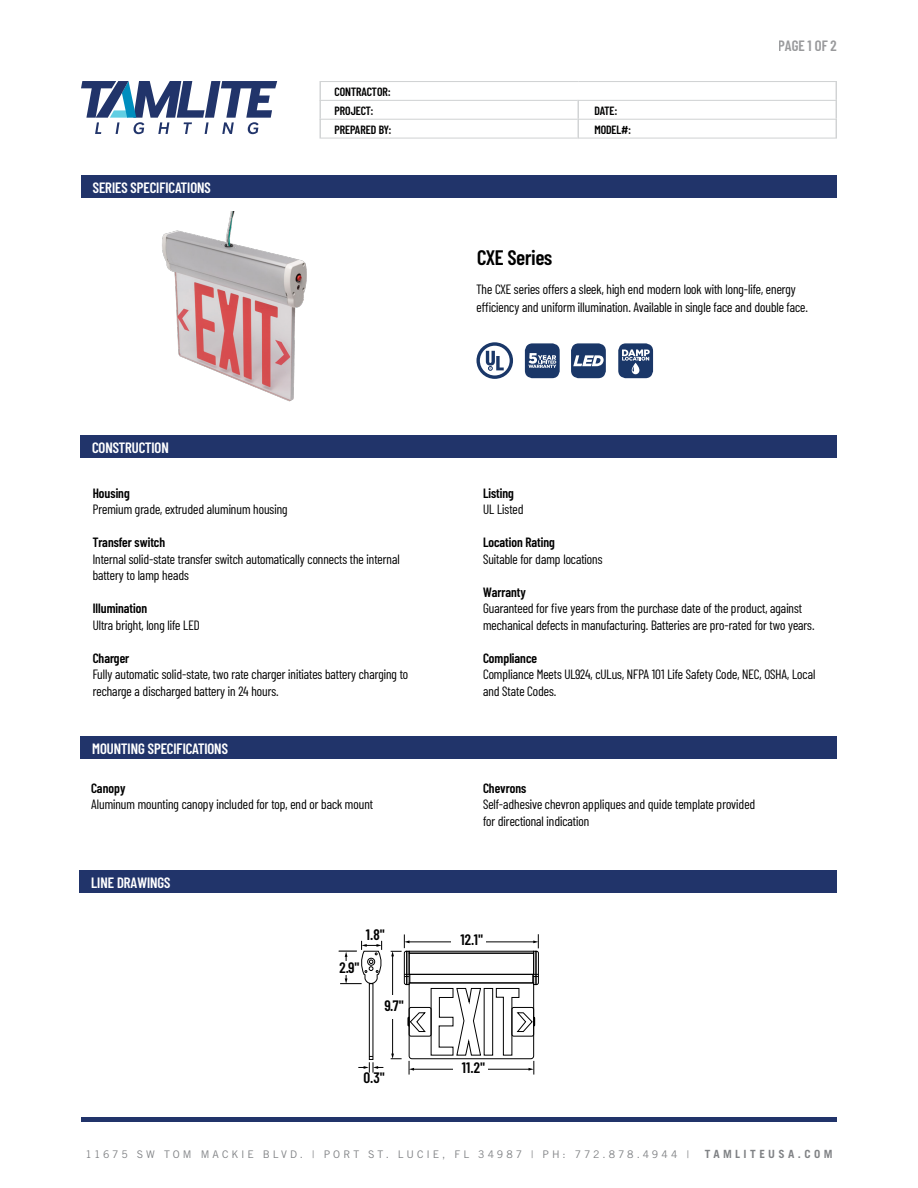
<style>
.page{position:relative;width:918px;height:1188px;background:#fff}
.page>*{position:absolute;margin:0;border:0;box-sizing:border-box;transform-origin:0 0}
.t1{font:600 21px "Barlow Condensed";color:#000}
.t2{font:600 15.15px "Barlow Condensed";color:#000}
.t3{font:600 15px "Barlow Condensed";color:#fff}
.t4{font:600 15px "Barlow Condensed";color:#6d6e71}
.t5{font:13.5px/16.5px "Barlow Condensed";color:#000}
.t6{font:600 13.5px "Barlow Condensed";color:#000}
.t7{font:600 12px/18.6px "Barlow Condensed";color:#000}
.t8{font:700 11.25px "Trade Gothic LT Std";letter-spacing:.3em;color:#808285}
.t9{font:10.5px "Trade Gothic LT Std";letter-spacing:.28em;color:#808285}
</style>
<div class="page">
<svg style="left:319px;top:81px;width:518px;height:58px"></svg>
<svg style="left:81px;top:81px;width:196px;height:53px"></svg>
<div style="left:81px;top:175px;width:756px;height:23px;background:#21346a"></div>
<div style="left:80px;top:436px;width:757px;height:22px;background:#21346a"></div>
<div style="left:80px;top:737px;width:757px;height:22px;background:#21346a"></div>
<div style="left:79px;top:871px;width:758px;height:22px;background:#21346a"></div>
<svg style="left:476px;top:342px;width:37px;height:37px"></svg>
<div style="left:525px;top:343px;width:35px;height:35px;background:#1a3768;border-radius:8px"></div>
<svg style="left:528px;top:353px;width:28px;height:15px"></svg>
<div style="left:571px;top:343px;width:35px;height:35px;background:#1a3768;border-radius:8px"></div>
<svg style="left:573px;top:355px;width:31px;height:11px"></svg>
<div style="left:618px;top:343px;width:35px;height:35px;background:#1a3768;border-radius:8px"></div>
<svg style="left:622px;top:349px;width:28px;height:25px"></svg>
<img style="left:162px;top:212px;width:145px;height:190px">
<hr style="left:81px;top:1117px;width:756px;height:4px;background:#21346a">
<div style="left:369px;top:983px;width:4px;height:77px;border:1px solid #000"></div>
<svg style="left:339px;top:941px;width:43px;height:43px"></svg>
<svg style="left:358px;top:1056px;width:25px;height:17px"></svg>
<svg style="left:391px;top:934px;width:148px;height:141px"></svg>
<div style="left:452px;top:935px;width:34px;height:13px;background:#fff"></div>
<div style="left:339px;top:961px;width:17px;height:14px;background:#fff"></div>
<div style="left:453px;top:1063px;width:34px;height:12px;background:#fff"></div>
<p class="t3" style="left:93px;top:177px;width:119px">SERIES SPECIFICATIONS</p>
<p class="t3" style="left:92px;top:437px;width:78px">CONSTRUCTION</p>
<p class="t7" style="left:334px;top:82px;width:58px">CONTRACTOR:<br>PROJECT:</p>
<p class="t7" style="left:594px;top:100px;width:25px">DATE:</p>
<p class="t7" style="left:334px;top:119px;width:58px">PREPARED BY:</p>
<p class="t7" style="left:594px;top:119px;width:38px">MODEL#:</p>
<h1 class="t1" style="left:477px;top:242px;width:77px">CXE Series</h1>
<p class="t4" style="left:779px;top:34px;width:59px">PAGE 1 OF 2</p>
<p class="t5" style="left:476px;top:279px;width:333px;line-height:18px">The CXE series offers a sleek, high end modern look with long-life, energy efficiency and uniform illumination. Available in single face and double face.</p>
<p class="t6" style="left:93px;top:483px;width:39px">Housing</p>
<p class="t5" style="left:93px;top:500px;width:196px">Premium grade, extruded aluminum housing</p>
<p class="t6" style="left:93px;top:533px;width:74px">Transfer switch</p>
<p class="t5" style="left:93px;top:550px;width:308px">Internal solid-state transfer switch automatically connects the internal battery to lamp heads</p>
<p class="t6" style="left:93px;top:599px;width:56px">Illumination</p>
<p class="t5" style="left:93px;top:616px;width:108px">Ultra bright, long life LED</p>
<p class="t6" style="left:93px;top:648px;width:38px">Charger</p>
<p class="t5" style="left:93px;top:665px;width:317px">Fully automatic solid-state, two rate charger initiates battery charging to recharge a discharged battery in 24 hours.</p>
<p class="t3" style="left:92px;top:738px;width:137px">MOUNTING SPECIFICATIONS</p>
<p class="t6" style="left:91px;top:778px;width:36px">Canopy</p>
<p class="t5" style="left:91px;top:795px;width:283px">Aluminum mounting canopy included for top, end or back mount</p>
<p class="t3" style="left:91px;top:872px;width:81px">LINE DRAWINGS</p>
<p class="t2" style="left:366px;top:924px;width:20px">1.8"</p>
<p class="t2" style="left:339px;top:956px;width:22px">2.9"</p>
<p class="t2" style="left:385px;top:995px;width:20px">9.7"</p>
<p class="t2" style="left:363px;top:1067px;width:23px">0.3"</p>
<p class="t6" style="left:483px;top:483px;width:32px">Listing</p>
<p class="t5" style="left:483px;top:500px;width:42px">UL Listed</p>
<p class="t6" style="left:483px;top:533px;width:73px">Location Rating</p>
<p class="t5" style="left:483px;top:550px;width:121px">Suitable for damp locations</p>
<p class="t6" style="left:483px;top:582px;width:44px">Warranty</p>
<p class="t5" style="left:483px;top:599px;width:333px">Guaranteed for five years from the purchase date of the product, against mechanical defects in manufacturing. Batteries are pro-rated for two years.</p>
<p class="t6" style="left:483px;top:648px;width:56px">Compliance</p>
<p class="t5" style="left:483px;top:665px;width:334px">Compliance Meets UL924, cULus, NFPA 101 Life Safety Code, NEC, OSHA, Local and State Codes.</p>
<p class="t6" style="left:483px;top:778px;width:45px">Chevrons</p>
<p class="t5" style="left:483px;top:795px;width:274px">Self-adhesive chevron appliques and quide template provided for directional indication</p>
<p class="t2" style="left:461px;top:929px;width:24px">12.1"</p>
<p class="t2" style="left:462px;top:1057px;width:25px">11.2"</p>
<p class="t9" style="left:86px;top:1148px;width:605px">11675 SW TOM MACKIE BLVD. | PORT ST. LUCIE, FL 34987 | PH: 772.878.4944 |</p>
<p class="t8" style="left:705px;top:1147px;width:129px">TAMLITEUSA.COM</p>
</div>
